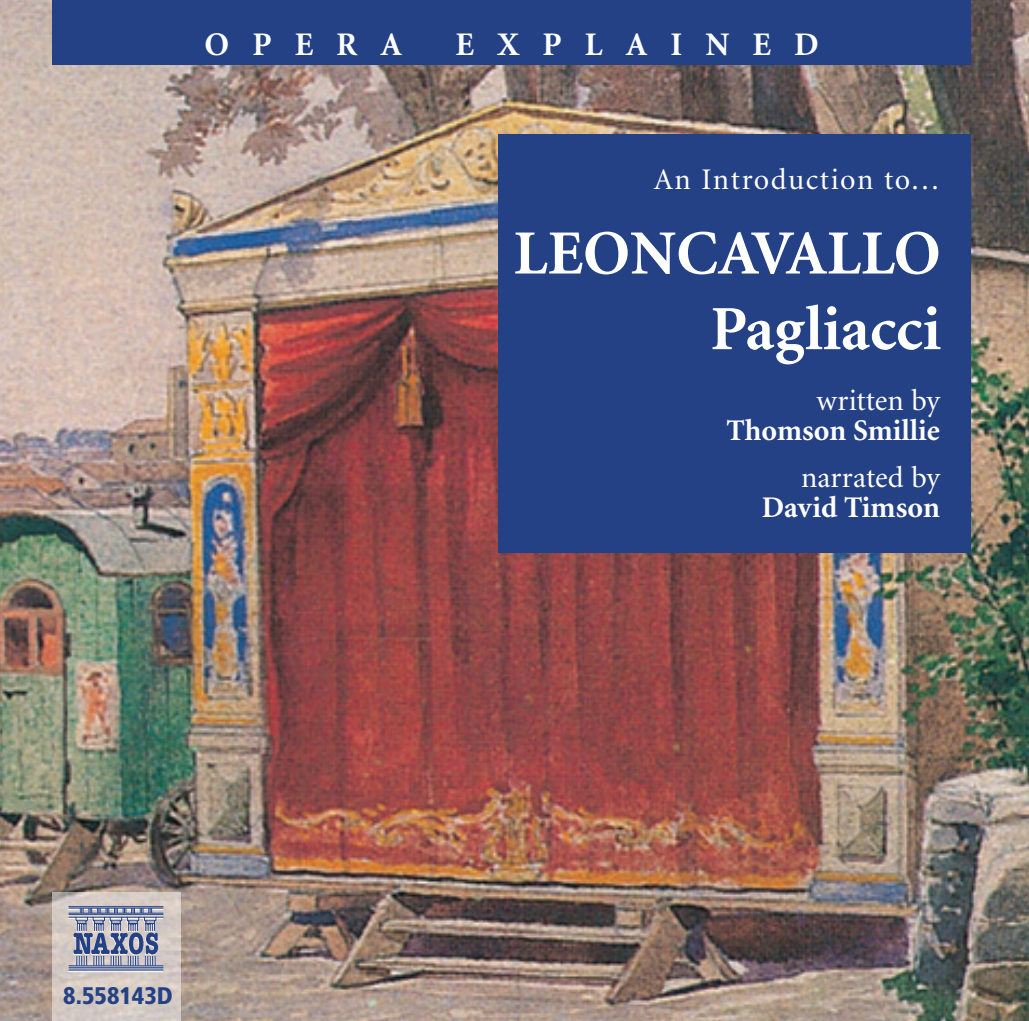
<style>
.page{position:relative;width:1029px;height:1021px;background:#fff}
.page>*{position:absolute;margin:0;border:0;box-sizing:border-box;transform-origin:0 0}
.t1{font:700 63px "Minion";color:#fff}
.t2{font:700 33px "Minion";letter-spacing:.7em;color:#fff}
.t3{font:700 30px "Minion";color:#fff}
.t4{font:30px "Minion";letter-spacing:.015em;color:#fff}
.t5{font:30px "Minion";letter-spacing:.05em;color:#fff}
.t6{font:900 condensed 24px "Frutiger";color:#244185}
</style>
<div class="page">
<img style="left:0;top:0;width:1029px;height:1020px">
<div style="left:499px;top:134px;width:472px;height:419px;background:#244185"></div>
<div style="left:53px;top:0;width:918px;height:64px;background:#244185"></div>
<div style="left:53px;top:891px;width:128px;height:129px;background:#d5cac4"></div>
<hr style="left:68px;top:917px;width:94px;height:1px;background:#fff">
<hr style="left:68px;top:966px;width:94px;height:1px;background:#fff">
<hr style="left:68px;top:915px;width:94px;height:1px;background:#fff">
<hr style="left:68px;top:913px;width:94px;height:1px;background:#fff">
<hr style="left:68px;top:908px;width:94px;height:1px;background:#fff">
<hr style="left:68px;top:907px;width:94px;height:1px;background:#fff">
<hr style="left:68px;top:967px;width:94px;height:1px;background:#fff">
<hr style="left:68px;top:971px;width:94px;height:1px;background:#fff">
<hr style="left:68px;top:969px;width:94px;height:1px;background:#fff">
<hr style="left:69px;top:916px;width:94px;height:1px;background:#244185">
<hr style="left:69px;top:965px;width:94px;height:1px;background:#244185">
<hr style="left:69px;top:914px;width:94px;height:1px;background:#244185">
<hr style="left:69px;top:912px;width:94px;height:1px;background:#244185">
<hr style="left:69px;top:907px;width:94px;height:1px;background:#244185">
<hr style="left:69px;top:906px;width:94px;height:1px;background:#244185">
<hr style="left:69px;top:966px;width:94px;height:1px;background:#244185">
<hr style="left:69px;top:970px;width:94px;height:1px;background:#244185">
<hr style="left:69px;top:968px;width:94px;height:1px;background:#244185">
<svg style="left:73px;top:908px;width:85px;height:59px"></svg>
<p class="t2" style="left:205px;top:28px;width:199px">OPERA</p>
<p class="t2" style="left:455px;top:28px;width:365px">EXPLAINED</p>
<p class="t5" style="left:654px;top:165px;width:288px">An Introduction to…</p>
<p class="t1" style="left:514px;top:221px;width:429px">LEONCAVALLO</p>
<p class="t1" style="left:710px;top:297px;width:232px">Pagliacci</p>
<p class="t4" style="left:817px;top:386px;width:125px">written by</p>
<p class="t3" style="left:726px;top:415px;width:215px">Thomson Smillie</p>
<p class="t4" style="left:801px;top:463px;width:140px">narrated by</p>
<p class="t3" style="left:762px;top:492px;width:180px">David Timson</p>
<p class="t6" style="left:63px;top:980px;width:111px">8.558143D</p>
</div>
